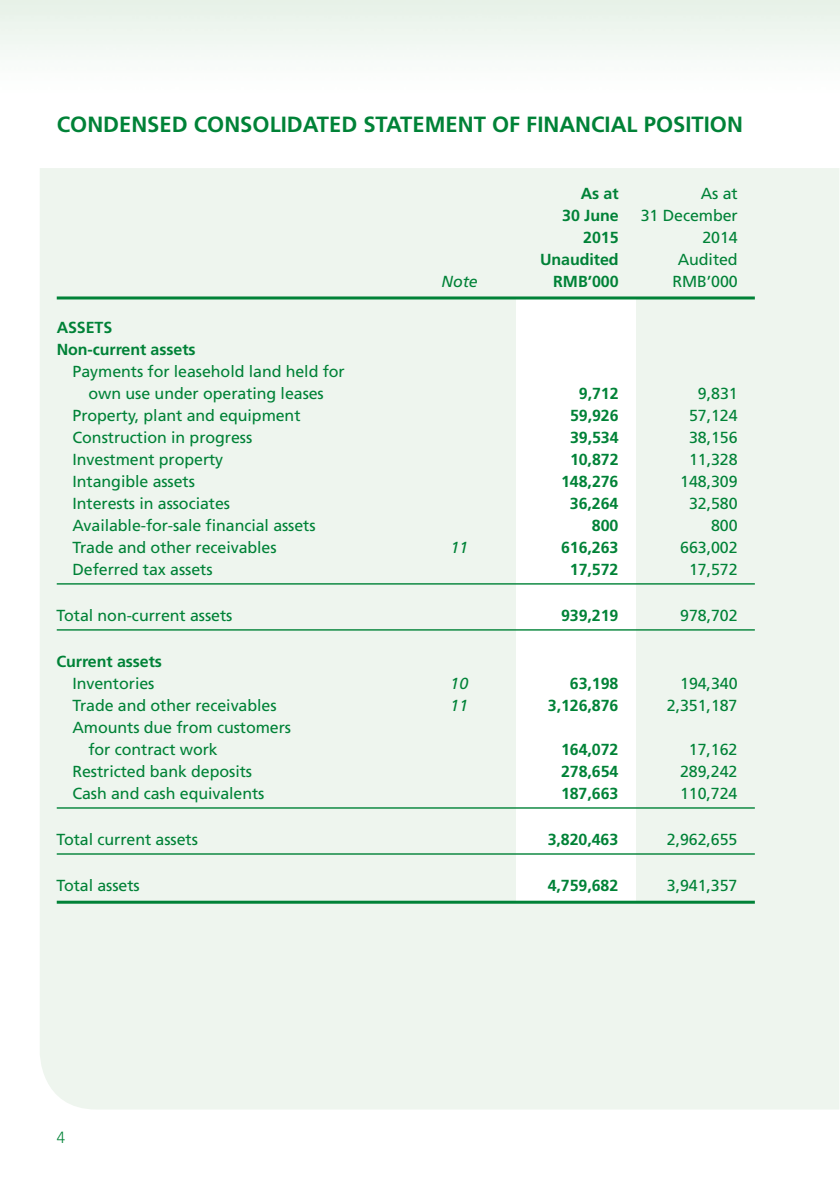
<style>
.page{position:relative;width:840px;height:1191px;background:#fff}
.page>*{position:absolute;margin:0;border:0;box-sizing:border-box;transform-origin:0 0}
.t1{font:700 22px "Frutiger LT Std";color:#008237}
.t2{font:16px/22px "Frutiger LT Std";letter-spacing:-.005em;color:#008237;text-align:center}
.t3{font:700 16px/22px "Frutiger LT Std";letter-spacing:-.005em;color:#008237}
.t4{font:italic 16px "Frutiger LT Std";letter-spacing:-.005em;color:#008237}
.t5{font:300 16px "Avenir LT Std";color:#008237}
</style>
<div class="page">
<div style="left:40px;top:168px;width:798px;height:941px;background:#eef5ee"></div>
<div style="left:516px;top:298px;width:119px;height:604px;background:#fff"></div>
<hr style="left:57px;top:296px;width:697px;height:3px;background:#008237">
<hr style="left:57px;top:583px;width:697px;height:1px;background:#008237">
<hr style="left:57px;top:629px;width:697px;height:1px;background:#008237">
<hr style="left:57px;top:807px;width:697px;height:1px;background:#008237">
<hr style="left:57px;top:853px;width:697px;height:1px;background:#008237">
<hr style="left:57px;top:900px;width:697px;height:3px;background:#008237">
<h1 class="t1" style="left:57px;top:111px;width:371px">CON DEN SED CON SOLIDATED STATEMEN</h1>
<h1 class="t1" style="left:473px;top:111px;width:86px">T OF FINAN</h1>
<h1 class="t1" style="left:591px;top:111px;width:135px">CIAL POSITION</h1>
<p class="t3" style="left:580px;top:182px;width:39px">As at</p>
<p class="t2" style="left:700px;top:182px;width:39px">As at</p>
<p class="t3" style="left:562px;top:204px;width:58px">30 June</p>
<p class="t2" style="left:640px;top:204px;width:99px">31 December</p>
<p class="t3" style="left:583px;top:226px;width:37px">2015</p>
<p class="t2" style="left:702px;top:226px;width:37px">2014</p>
<p class="t3" style="left:539px;top:248px;width:80px">Unaudited</p>
<p class="t2" style="left:677px;top:248px;width:61px">Audited</p>
<p class="t3" style="left:57px;top:316px;width:140px">ASSETS<br>Non-current assets</p>
<p class="t2" style="left:73px;top:360px;width:273px">Payments for leasehold land held for own use under operating leases</p>
<p class="t4" style="left:441px;top:272px;width:38px">Note</p>
<p class="t3" style="left:553px;top:270px;width:67px">RM B’000</p>
<p class="t2" style="left:672px;top:270px;width:67px">RMB’000</p>
<p class="t3" style="left:578px;top:382px;width:41px">9,712</p>
<p class="t2" style="left:697px;top:382px;width:41px">9,831</p>
<p class="t2" style="left:73px;top:404px;width:229px">Property, plant and equipment</p>
<p class="t3" style="left:569px;top:404px;width:50px">59,926</p>
<p class="t2" style="left:688px;top:404px;width:50px">57,124</p>
<p class="t2" style="left:73px;top:426px;width:181px">Construction in progress</p>
<p class="t3" style="left:569px;top:426px;width:50px">39,534</p>
<p class="t2" style="left:688px;top:426px;width:50px">38,156</p>
<p class="t2" style="left:72px;top:448px;width:152px">Investment property</p>
<p class="t3" style="left:569px;top:448px;width:50px">10,872</p>
<p class="t2" style="left:688px;top:448px;width:50px">11,328</p>
<p class="t2" style="left:72px;top:470px;width:124px">Intangible assets</p>
<p class="t3" style="left:561px;top:470px;width:59px">148,276</p>
<p class="t2" style="left:680px;top:470px;width:59px">148,309</p>
<p class="t2" style="left:72px;top:492px;width:159px">Interests in associates</p>
<p class="t3" style="left:569px;top:492px;width:50px">36,264</p>
<p class="t2" style="left:688px;top:492px;width:50px">32,580</p>
<p class="t2" style="left:72px;top:514px;width:244px">Available-for-sale financial assets</p>
<p class="t3" style="left:591px;top:514px;width:28px">800</p>
<p class="t2" style="left:710px;top:514px;width:28px">800</p>
<p class="t2" style="left:72px;top:536px;width:205px">Trade and other receivables</p>
<p class="t4" style="left:450px;top:538px;width:19px">11</p>
<p class="t3" style="left:560px;top:536px;width:59px">616,263</p>
<p class="t2" style="left:679px;top:536px;width:59px">663,002</p>
<p class="t2" style="left:72px;top:558px;width:141px">Deferred tax assets</p>
<p class="t3" style="left:569px;top:558px;width:50px">17,572</p>
<p class="t2" style="left:688px;top:558px;width:50px">17,572</p>
<p class="t2" style="left:56px;top:604px;width:177px">Total non-current assets</p>
<p class="t3" style="left:560px;top:604px;width:59px">939,219</p>
<p class="t2" style="left:679px;top:604px;width:59px">978,702</p>
<p class="t3" style="left:56px;top:650px;width:107px">Current assets</p>
<p class="t2" style="left:72px;top:672px;width:83px">Inventories</p>
<p class="t4" style="left:450px;top:674px;width:19px">10</p>
<p class="t3" style="left:569px;top:672px;width:50px">63,198</p>
<p class="t2" style="left:679px;top:672px;width:59px">194,340</p>
<p class="t2" style="left:72px;top:694px;width:205px">Trade and other receivables</p>
<p class="t4" style="left:450px;top:696px;width:19px">11</p>
<p class="t3" style="left:547px;top:694px;width:72px">3,126,876</p>
<p class="t2" style="left:666px;top:694px;width:72px">2,351,187</p>
<p class="t2" style="left:88px;top:716px;width:204px;text-align:left;text-indent:-16px">Amounts due from customers for contract work</p>
<p class="t3" style="left:560px;top:738px;width:59px">164,072</p>
<p class="t2" style="left:688px;top:738px;width:50px">17,162</p>
<p class="t2" style="left:72px;top:760px;width:181px">Restricted bank deposits</p>
<p class="t3" style="left:560px;top:760px;width:59px">278,654</p>
<p class="t2" style="left:679px;top:760px;width:59px">289,242</p>
<p class="t2" style="left:72px;top:782px;width:193px">Cash and cash equivalents</p>
<p class="t3" style="left:560px;top:782px;width:59px">187,663</p>
<p class="t2" style="left:679px;top:782px;width:59px">110,724</p>
<p class="t2" style="left:56px;top:828px;width:143px">Total current assets</p>
<p class="t3" style="left:547px;top:828px;width:72px">3,820,463</p>
<p class="t2" style="left:666px;top:828px;width:72px">2,962,655</p>
<p class="t2" style="left:56px;top:874px;width:85px">Total assets</p>
<p class="t3" style="left:547px;top:874px;width:72px">4,759,682</p>
<p class="t2" style="left:666px;top:874px;width:72px">3,941,357</p>
<p class="t5" style="left:57px;top:1127px;width:10px">4</p>
</div>
